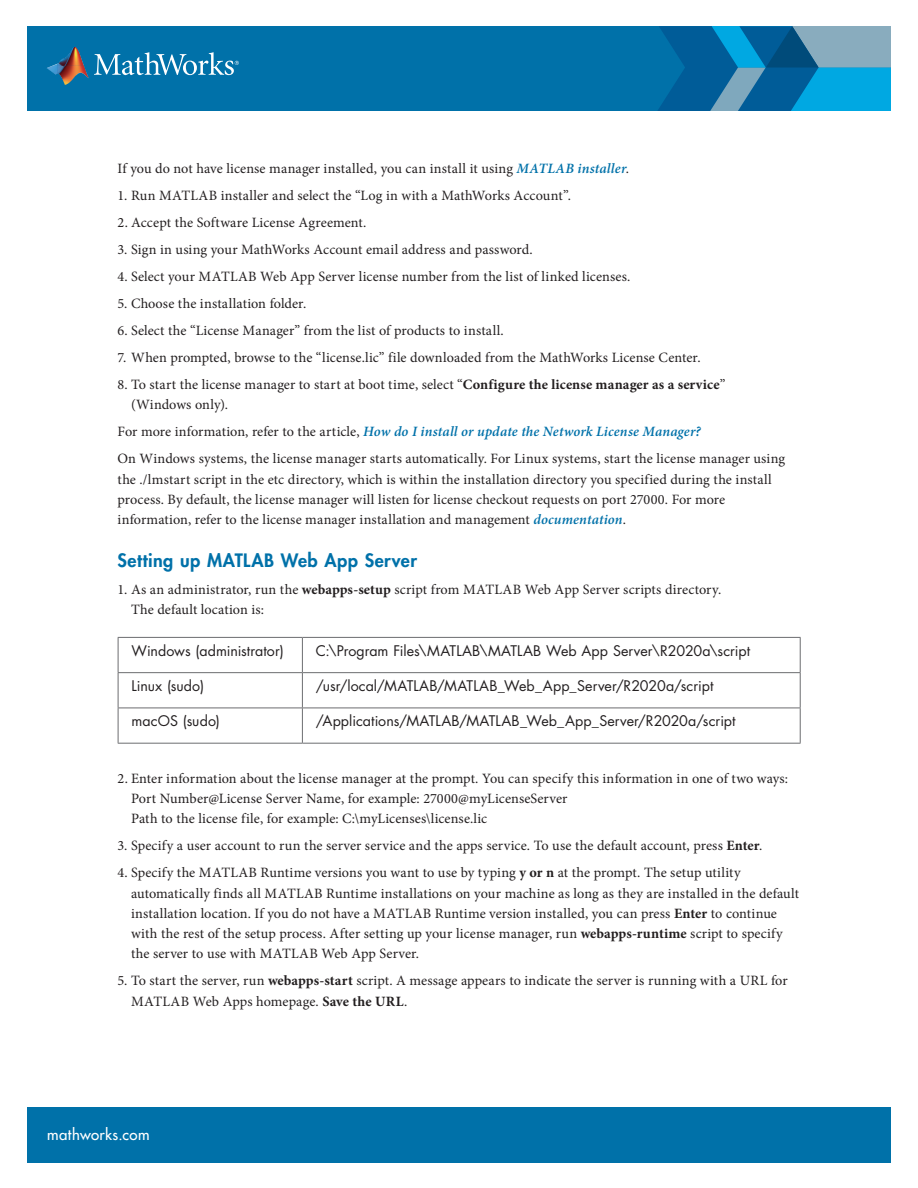
<style>
.page{position:relative;width:918px;height:1188px;background:#fff}
.page>*{position:absolute;margin:0;border:0;box-sizing:border-box;transform-origin:0 0}
.Heading_1{font:800 18px "Futura Std";letter-spacing:.025em;color:#0071a9}
.t1{font:500 15px "Futura Std";letter-spacing:.03em;color:#fff}
.Body_Copy{font:14.25px/20.2px "Minion Pro";letter-spacing:.01em;color:#231f20}
.table_body{font:14.25px "Futura Std";letter-spacing:.005em;color:#231f20}
.Body_Copy-2{font:italic 600 14.25px "Minion Pro";letter-spacing:.01em;color:#0071a9}
.s1{font-weight:600;font-style:italic;color:#0071a9}
.s2{font-weight:700}
.s3{font-weight:400;font-style:normal;color:#231f20}
</style>
<div class="page">
<div style="left:27px;top:26px;width:864px;height:85px;background:#0071a9"></div>
<img style="left:57px;top:47px;width:27px;height:19px">
<svg style="left:47px;top:64px;width:10px;height:11px"></svg>
<img style="left:57px;top:66px;width:32px;height:19px">
<svg style="left:94px;top:52px;width:145px;height:23px"></svg>
<svg style="left:658px;top:26px;width:233px;height:85px;background:#2082b2"></svg>
<div style="left:27px;top:1108px;width:864px;height:55px;background:#0071a9"></div>
<hr style="left:118px;top:637px;width:184px;height:1px;background:#6c6d70">
<hr style="left:118px;top:638px;width:1px;height:34px;background:#6c6d70">
<hr style="left:302px;top:637px;width:499px;height:1px;background:#6c6d70">
<hr style="left:302px;top:638px;width:1px;height:34px;background:#6c6d70">
<hr style="left:800px;top:638px;width:1px;height:34px;background:#6c6d70">
<hr style="left:118px;top:672px;width:184px;height:1px;background:#6c6d70">
<hr style="left:118px;top:673px;width:1px;height:35px;background:#6c6d70">
<hr style="left:302px;top:672px;width:499px;height:1px;background:#6c6d70">
<hr style="left:302px;top:673px;width:1px;height:35px;background:#6c6d70">
<hr style="left:800px;top:673px;width:1px;height:35px;background:#6c6d70">
<hr style="left:118px;top:708px;width:184px;height:1px;background:#6c6d70">
<hr style="left:118px;top:708px;width:1px;height:35px;background:#6c6d70">
<hr style="left:302px;top:708px;width:499px;height:1px;background:#6c6d70">
<hr style="left:302px;top:708px;width:1px;height:35px;background:#6c6d70">
<hr style="left:800px;top:708px;width:1px;height:35px;background:#6c6d70">
<hr style="left:118px;top:743px;width:184px;height:1px;background:#6c6d70">
<hr style="left:302px;top:743px;width:499px;height:1px;background:#6c6d70">
<p class="Body_Copy" style="left:118px;top:159px;width:513px">If you do not have license manager installed, you can install it using <span class="s1">MATLAB installer</span>.</p>
<p class="Body_Copy" style="left:118px;top:186px;width:455px">1. Run MATLAB installer and select the “Log in with a MathWorks Account”.</p>
<p class="Body_Copy" style="left:118px;top:213px;width:250px">2. Accept the Software License Agreement.</p>
<p class="Body_Copy" style="left:118px;top:240px;width:417px">3. Sign in using your MathWorks Account email address and password.</p>
<p class="Body_Copy" style="left:118px;top:267px;width:514px">4. Select your MATLAB Web App Server license number from the list of linked licenses.</p>
<p class="Body_Copy" style="left:118px;top:294px;width:190px">5. Choose the installation folder.</p>
<p class="Body_Copy" style="left:118px;top:321px;width:388px">6. Select the “License Manager” from the list of products to install.</p>
<p class="Body_Copy" style="left:118px;top:348px;width:585px">7. When prompted, browse to the “license.lic” file downloaded from the MathWorks License Center.</p>
<p class="Body_Copy" style="left:131px;top:375px;width:596px;text-indent:-14px">8. To start the license manager to start at boot time, select “<span class="s2">Configure the license manager as a service</span>” (Windows only).</p>
<p class="Body_Copy-2" style="left:118px;top:422px;width:585px"><span class="s3">For more information, refer to the article,</span> How do I install or update the Network License Manager?</p>
<p class="Body_Copy" style="left:118px;top:449px;width:669px">On Windows systems, the license manager starts automatically. For Linux systems, start the license manager using the ./lmstart script in the etc directory, which is within the installation directory you specified during the install process. By default, the license manager will listen for license checkout requests on port 27000. For more information, refer to the license manager installation and management <span class="s1">documentation</span>.</p>
<p class="Heading_1" style="left:118px;top:549px;width:301px">Setting up MATLAB Web App Server</p>
<p class="Body_Copy" style="left:131px;top:579px;width:592px;text-indent:-14px">1. As an administrator, run the <span class="s2">webapps-setup</span> script from MATLAB Web App Server scripts directory.<br>The default location is:</p>
<p class="table_body" style="left:132px;top:642px;width:154px">Windows (administrator)</p>
<p class="table_body" style="left:316px;top:642px;width:436px">C:\Program Files\MATLAB\MATLAB Web App Server\R2020a\script</p>
<p class="table_body" style="left:132px;top:677px;width:74px">Linux (sudo)</p>
<p class="table_body" style="left:316px;top:677px;width:399px">/usr/local/MATLAB/MATLAB_Web_App_Server/R2020a/script</p>
<p class="table_body" style="left:132px;top:712px;width:90px">macOS (sudo)</p>
<p class="table_body" style="left:316px;top:712px;width:421px">/Applications/MATLAB/MATLAB_Web_App_Server/R2020a/script</p>
<p class="Body_Copy" style="left:131px;top:768px;width:659px;text-indent:-14px">2. Enter information about the license manager at the prompt. You can specify this information in one of two ways:<br>Port Number@License Server Name, for example: 27000@myLicenseServer<br>Path to the license file, for example: C:\myLicenses\license.lic</p>
<p class="Body_Copy" style="left:118px;top:836px;width:646px">3. Specify a user account to run the server service and the apps service. To use the default account, press <span class="s2">Enter</span>.</p>
<p class="Body_Copy" style="left:131px;top:863px;width:670px;text-indent:-14px">4. Specify the MATLAB Runtime versions you want to use by typing <span class="s2">y or n</span> at the prompt. The setup utility automatically finds all MATLAB Runtime installations on your machine as long as they are installed in the default installation location. If you do not have a MATLAB Runtime version installed, you can press <span class="s2">Enter</span> to continue with the rest of the setup process. After setting up your license manager, run <span class="s2">webapps-runtime</span> script to specify the server to use with MATLAB Web App Server.</p>
<p class="Body_Copy" style="left:131px;top:971px;width:658px;text-indent:-14px">5. To start the server, run <span class="s2">webapps-start</span> script. A message appears to indicate the server is running with a URL for<br>MATLAB Web Apps homepage. <span class="s2">Save the URL</span>.</p>
<p class="t1" style="left:47px;top:1125px;width:104px">mathworks.com</p>
</div>
